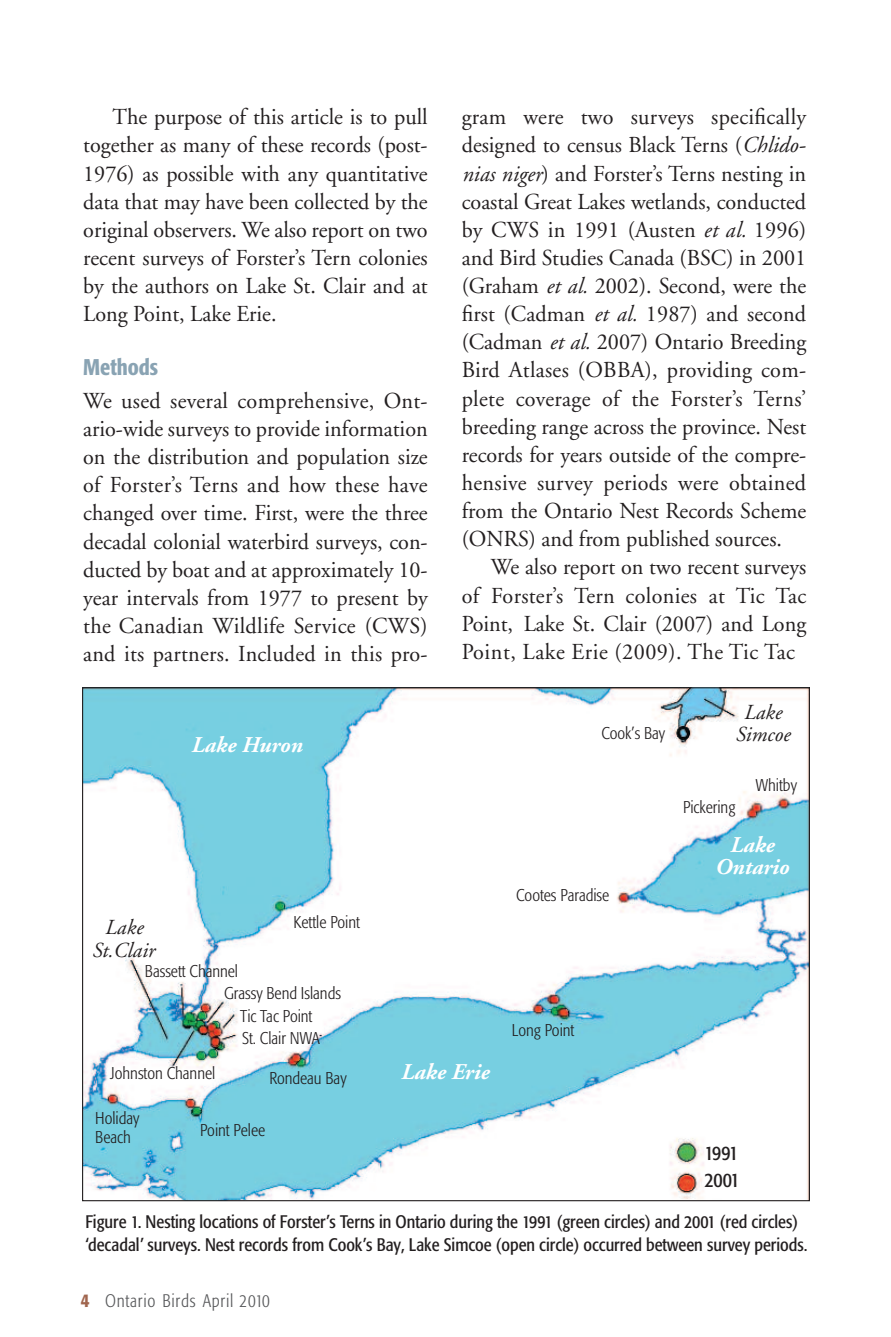
<style>
.page{position:relative;width:891px;height:1337px;background:#fff}
.page>*{position:absolute;margin:0;border:0;box-sizing:border-box;transform-origin:0 0}
.t1{font:22.72px/28.1px "Adobe Garamond";color:#231f20;text-align:justify}
.t2{font:italic 700 22.5px/22.5px "Adobe Garamond";color:#fff;text-align:center}
.t3{font:500 condensed 22.5px "Formata";color:#89a3b3}
.t4{font:italic 21.38px/22.5px "Adobe Garamond";color:#231f20;text-align:center}
.t5{font:condensed 20.25px/27px "Formata";letter-spacing:-.04em;color:#231f20}
.t6{font:condensed 18px/22.5px "Formata";color:#231f20}
.t7{font:300 condensed 18px "Formata";letter-spacing:.045em;color:#57585a}
.t8{font:300 condensed 16.88px/19.1px "Formata";color:#231f20}
.s1{font-style:italic}
.s2{font-weight:500;font-size:19.12px;color:#a0654e}
</style>
<div class="page">
<img style="left:84px;top:689px;width:724px;height:510px">
<p class="t1" style="left:83px;top:105px;width:346px;text-indent:29px">The purpose of this article is to pull together as many of these records (post-1976) as possible with any quantitative data that may have been collected by the original observers. We also report on two recent surveys of Forster’s Tern colonies by the authors on Lake St. Clair and at Long Point, Lake Erie.</p>
<p class="t3" style="left:83px;top:358px;width:76px">Methods</p>
<p class="t1" style="left:83px;top:388px;width:346px">We used several comprehensive, Ont&shy;ario-wide surveys to provide information on the distribution and population size of Forster’s Terns and how these have changed over time. First, were the three decadal colonial waterbird surveys, con&shy;ducted by boat and at approximately 10- year intervals from 1977 to present by the Canadian Wildlife Service (CWS) and its partners. Included in this pro-</p>
<p class="t2" style="left:191px;top:735px;width:113px">Lake Huron</p>
<p class="t4" style="left:92px;top:918px;width:64px">Lake<br>St.Clair</p>
<p class="t8" style="left:293px;top:914px;width:68px">Kettle Point</p>
<p class="t1" style="left:462px;top:105px;width:346px">gram were two surveys specifically designed to census Black Terns (<span class="s1">Chlido&shy;nias niger</span>) and Forster’s Terns nesting in coastal Great Lakes wetlands, conducted by CWS in 1991 (Austen <span class="s1">et al.</span> 1996) and Bird Studies Canada (BSC) in 2001 (Graham <span class="s1">et al.</span> 2002). Second, were the first (Cadman <span class="s1">et al.</span> 1987) and second (Cadman <span class="s1">et al.</span> 2007) Ontario Breeding Bird Atlases (OBBA), providing com&shy;plete coverage of the Forster’s Terns’ breeding range across the province. Nest records for years outside of the compre&shy;hensive survey periods were obtained from the Ontario Nest Records Scheme (ONRS) and from published sources.</p>
<p class="t1" style="left:462px;top:555px;width:346px;text-indent:29px">We also report on two recent surveys of Forster’s Tern colonies at Tic Tac Point, Lake St. Clair (2007) and Long Point, Lake Erie (2009). The Tic Tac</p>
<p class="t8" style="left:601px;top:724px;width:65px">Cook’s Bay</p>
<p class="t8" style="left:516px;top:887px;width:95px">Cootes Paradise</p>
<p class="t4" style="left:735px;top:702px;width:56px">Lake<br>Simcoe</p>
<p class="t8" style="left:683px;top:798px;width:54px">Pickering</p>
<p class="t8" style="left:756px;top:777px;width:43px">Whitby</p>
<p class="t2" style="left:715px;top:835px;width:76px">Lake<br>Ontario</p>
<p class="t8" style="left:145px;top:963px;width:95px">Bassett Channel</p>
<p class="t8" style="left:224px;top:985px;width:118px">Grassy Bend Islands</p>
<p class="t8" style="left:240px;top:1007px;width:74px">Tic Tac Point</p>
<p class="t8" style="left:242px;top:1030px;width:79px">St. Clair NWA</p>
<p class="t8" style="left:110px;top:1064px;width:107px">Johnston Channel</p>
<p class="t8" style="left:269px;top:1069px;width:79px">Rondeau Bay</p>
<p class="t8" style="left:95px;top:1109px;width:46px">Holiday<br>Beach</p>
<p class="t8" style="left:200px;top:1122px;width:67px">Point Pelee</p>
<p class="t2" style="left:401px;top:1062px;width:90px">Lake Erie</p>
<p class="t8" style="left:512px;top:1021px;width:64px">Long Point</p>
<p class="t5" style="left:704px;top:1140px;width:37px">1991<br>2001</p>
<p class="t6" style="left:85px;top:1211px;width:724px">Figure 1. Nesting locations of Forster’s Terns in Ontario during the 1991 (green circles) and 2001 (red circles) ‘decadal’ surveys. Nest records from Cook’s Bay, Lake Simcoe (open circle) occurred between survey periods.</p>
<p class="t7" style="left:81px;top:1293px;width:190px"><span class="s2">4</span> Ontario Birds April 2010</p>
</div>
